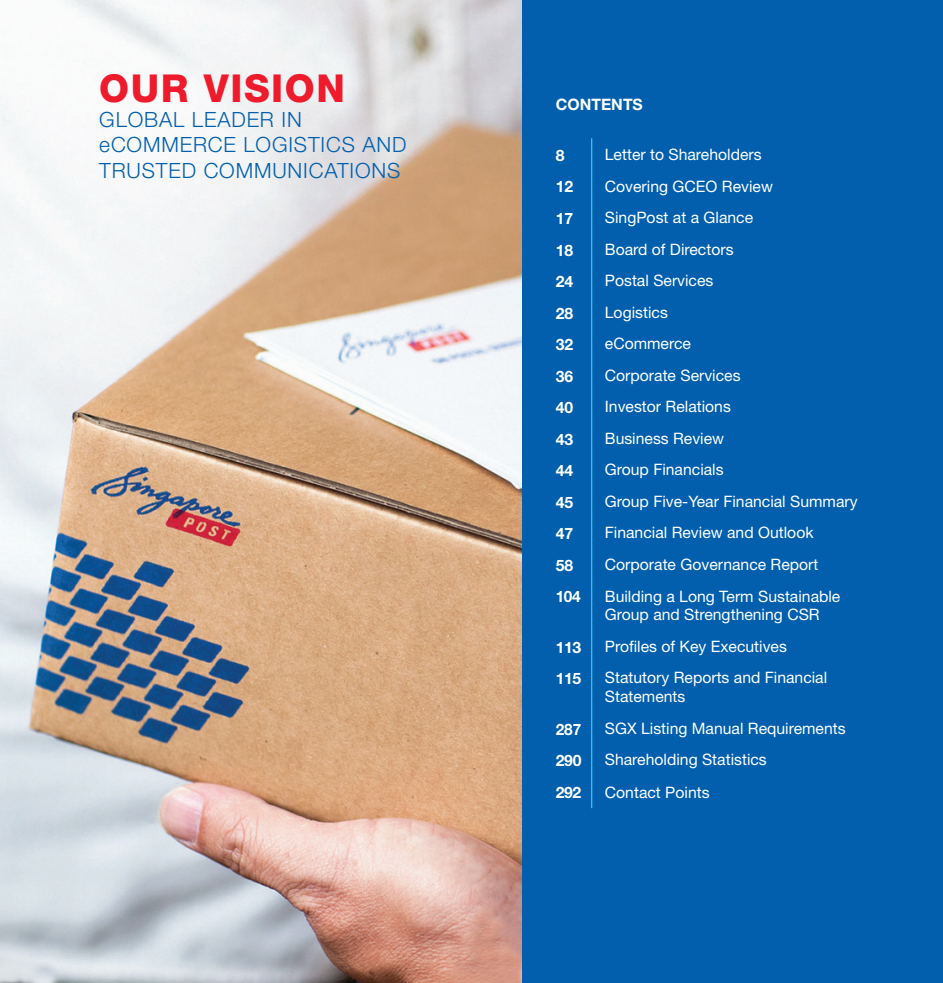
<style>
.page{position:relative;width:943px;height:983px;background:#fff}
.page>*{position:absolute;margin:0;border:0;box-sizing:border-box;transform-origin:0 0}
.t1{font:800 38.5px "Helvetica Neue LT Std";letter-spacing:.04em;color:#ee1b2c}
.t2{font:300 21px/25.2px "Helvetica Neue LT Std";letter-spacing:.04em;color:#015fae}
.t3{font:15.75px/18px "Helvetica Neue LT Std";color:#fff}
.t4{font:700 15.75px "Helvetica Neue LT Std";color:#fff}
</style>
<div class="page">
<div style="left:521px;top:0;width:422px;height:982px;background:#015fae"></div>
<hr style="left:591px;top:138px;width:1px;height:669px;background:#2bc4f3">
<img style="left:0;top:0;width:521px;height:982px">
<p class="t1" style="left:99px;top:65px;width:247px">OUR VISION</p>
<p class="t2" style="left:99px;top:107px;width:309px">GLOBAL LEADER IN eCOMMERCE LOGISTICS AND<br>TRUSTED COMMUNICATIONS</p>
<p class="t4" style="left:556px;top:94px;width:88px">CONTENTS</p>
<p class="t4" style="left:556px;top:145px;width:10px">8</p>
<p class="t3" style="left:605px;top:145px;width:158px">Letter to Shareholders</p>
<p class="t4" style="left:556px;top:177px;width:19px">12</p>
<p class="t3" style="left:605px;top:177px;width:169px">Covering GCEO Review</p>
<p class="t4" style="left:556px;top:208px;width:19px">17</p>
<p class="t3" style="left:605px;top:208px;width:150px">SingPost at a Glance</p>
<p class="t4" style="left:556px;top:240px;width:19px">18</p>
<p class="t3" style="left:605px;top:240px;width:130px">Board of Directors</p>
<p class="t4" style="left:556px;top:271px;width:19px">24</p>
<p class="t3" style="left:605px;top:271px;width:110px">Postal Services</p>
<p class="t4" style="left:556px;top:303px;width:19px">28</p>
<p class="t3" style="left:605px;top:303px;width:64px">Logistics</p>
<p class="t4" style="left:556px;top:334px;width:19px">32</p>
<p class="t3" style="left:605px;top:334px;width:88px">eCommerce</p>
<p class="t4" style="left:556px;top:366px;width:19px">36</p>
<p class="t3" style="left:605px;top:366px;width:137px">Corporate Services</p>
<p class="t4" style="left:556px;top:397px;width:19px">40</p>
<p class="t3" style="left:605px;top:397px;width:127px">Investor Relations</p>
<p class="t4" style="left:556px;top:429px;width:19px">43</p>
<p class="t3" style="left:605px;top:429px;width:121px">Business Review</p>
<p class="t4" style="left:556px;top:460px;width:19px">44</p>
<p class="t3" style="left:605px;top:460px;width:120px">Group Financials</p>
<p class="t4" style="left:556px;top:492px;width:19px">45</p>
<p class="t3" style="left:605px;top:492px;width:254px">Group Five-Year Financial Summary</p>
<p class="t4" style="left:556px;top:523px;width:19px">47</p>
<p class="t3" style="left:605px;top:523px;width:210px">Financial Review and Outlook</p>
<p class="t4" style="left:556px;top:555px;width:19px">58</p>
<p class="t3" style="left:605px;top:555px;width:215px">Corporate Governance Report</p>
<p class="t4" style="left:556px;top:586px;width:26px">104</p>
<p class="t3" style="left:605px;top:587px;width:237px">Building a Long Term Sustainable<br>Group and Strengthening CSR</p>
<p class="t4" style="left:556px;top:637px;width:27px">113</p>
<p class="t3" style="left:605px;top:637px;width:183px">Profiles of Key Executives</p>
<p class="t4" style="left:556px;top:668px;width:27px">115</p>
<p class="t3" style="left:605px;top:668px;width:224px;line-height:18.9px">Statutory Reports and Financial<br>Statements</p>
<p class="t4" style="left:556px;top:719px;width:27px">287</p>
<p class="t3" style="left:605px;top:718px;width:242px">SGX Listing Manual Requirements</p>
<p class="t4" style="left:556px;top:750px;width:27px">290</p>
<p class="t3" style="left:605px;top:750px;width:163px">Shareholding Statistics</p>
<p class="t4" style="left:556px;top:782px;width:27px">292</p>
<p class="t3" style="left:605px;top:782px;width:106px">Contact Points</p>
</div>
